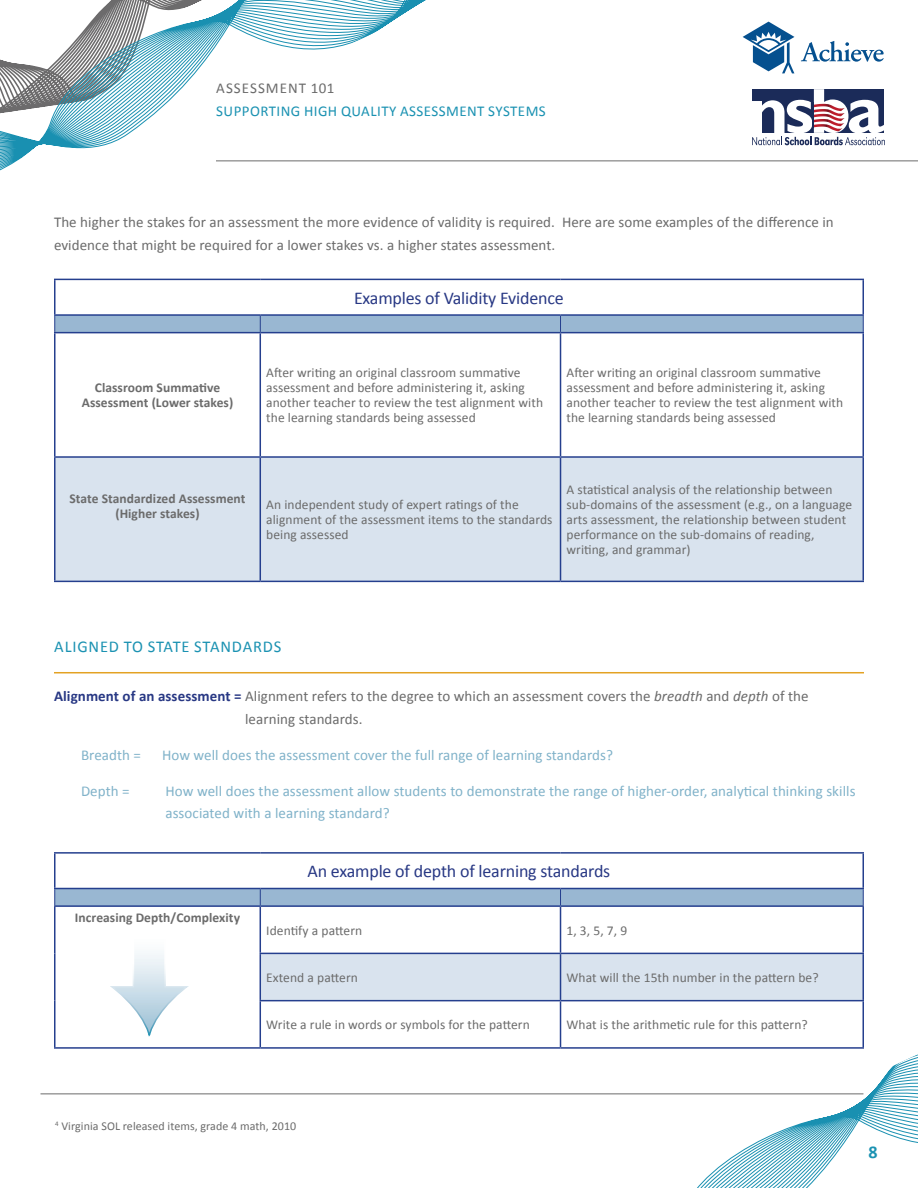
<style>
.page{position:relative;width:918px;height:1188px;background:#fff}
.page>*{position:absolute;margin:0;border:0;box-sizing:border-box;transform-origin:0 0}
.Head{font:18px "Calibri";letter-spacing:-.01em;color:#283884}
.t1{font:700 18px "Calibri";color:#1b92b2}
.Heading_2{font:16.5px "Calibri";letter-spacing:.05em;color:#1b92b2}
.Text{font:15px/22.5px "Calibri";letter-spacing:.005em;color:#6b6b6b}
.Text-2{font:15px/22.5px "Calibri";letter-spacing:.005em;color:#80b2c9}
.t2{font:15px "Calibri";letter-spacing:.03em;color:#1b92b2}
.Text-3{font:15px "Calibri";letter-spacing:.07em;color:#6b6b6b}
.Text-4{font:13.5px/15px "Calibri";letter-spacing:.005em;color:#6b6b6b}
.Text-5{font:700 13.5px/15px "Calibri";letter-spacing:.005em;color:#6b6b6b;text-align:center}
.foot_note{font:12px "Calibri";letter-spacing:.005em;color:#6b6b6b}
.s1{font-weight:700;color:#283884}
.s2{font-style:italic}
</style>
<div class="page">
<hr style="left:216px;top:160px;width:702px;height:1px;background:#6b6b6b">
<hr style="left:40px;top:1094px;width:823px;height:1px;background:#6b6b6b">
<svg style="left:0;top:0;width:534px;height:171px"></svg>
<svg style="left:801px;top:41px;width:83px;height:21px"></svg>
<svg style="left:743px;top:22px;width:51px;height:51px"></svg>
<svg style="left:752px;top:89px;width:133px;height:56px"></svg>
<div style="left:56px;top:458px;width:806px;height:123px;background:#d9e3ee"></div>
<hr style="left:54px;top:279px;width:206px;height:1px;background:#253f8e">
<hr style="left:54px;top:280px;width:2px;height:34px;background:#253f8e">
<hr style="left:260px;top:279px;width:301px;height:1px;background:#253f8e">
<hr style="left:561px;top:279px;width:303px;height:1px;background:#253f8e">
<hr style="left:862px;top:280px;width:2px;height:34px;background:#253f8e">
<hr style="left:54px;top:333px;width:2px;height:123px;background:#253f8e">
<hr style="left:260px;top:333px;width:1px;height:123px;background:#253f8e">
<hr style="left:560px;top:333px;width:1px;height:123px;background:#253f8e">
<hr style="left:862px;top:333px;width:2px;height:123px;background:#253f8e">
<hr style="left:54px;top:456px;width:206px;height:2px;background:#253f8e">
<hr style="left:54px;top:458px;width:2px;height:123px;background:#253f8e">
<hr style="left:260px;top:458px;width:1px;height:123px;background:#253f8e">
<hr style="left:560px;top:458px;width:1px;height:123px;background:#253f8e">
<hr style="left:862px;top:458px;width:2px;height:123px;background:#253f8e">
<hr style="left:54px;top:581px;width:206px;height:1px;background:#253f8e">
<hr style="left:260px;top:581px;width:301px;height:1px;background:#253f8e">
<hr style="left:561px;top:581px;width:303px;height:1px;background:#253f8e">
<hr style="left:54px;top:314px;width:206px;height:2px;background:#253f8e">
<hr style="left:260px;top:314px;width:301px;height:2px;background:#253f8e">
<hr style="left:561px;top:314px;width:303px;height:2px;background:#253f8e">
<hr style="left:260px;top:456px;width:301px;height:2px;background:#253f8e">
<hr style="left:561px;top:456px;width:303px;height:2px;background:#253f8e">
<svg style="left:54px;top:315px;width:810px;height:18px;background:#8caaca"></svg>
<hr style="left:54px;top:672px;width:810px;height:1px;background:#e3a223">
<svg style="left:260px;top:922px;width:658px;height:266px"></svg>
<hr style="left:54px;top:852px;width:206px;height:2px;background:#253f8e">
<hr style="left:54px;top:854px;width:2px;height:34px;background:#253f8e">
<hr style="left:260px;top:852px;width:301px;height:2px;background:#253f8e">
<hr style="left:561px;top:852px;width:303px;height:2px;background:#253f8e">
<hr style="left:862px;top:854px;width:2px;height:34px;background:#253f8e">
<hr style="left:54px;top:907px;width:2px;height:46px;background:#253f8e">
<hr style="left:260px;top:907px;width:1px;height:46px;background:#253f8e">
<hr style="left:560px;top:907px;width:1px;height:46px;background:#253f8e">
<hr style="left:862px;top:907px;width:2px;height:46px;background:#253f8e">
<hr style="left:54px;top:953px;width:2px;height:48px;background:#253f8e">
<hr style="left:260px;top:954px;width:1px;height:46px;background:#253f8e">
<hr style="left:560px;top:954px;width:1px;height:46px;background:#253f8e">
<hr style="left:862px;top:954px;width:2px;height:46px;background:#253f8e">
<hr style="left:54px;top:1001px;width:2px;height:46px;background:#253f8e">
<hr style="left:260px;top:1000px;width:301px;height:1px;background:#253f8e">
<hr style="left:260px;top:1001px;width:1px;height:46px;background:#253f8e">
<hr style="left:561px;top:1000px;width:303px;height:1px;background:#253f8e">
<hr style="left:560px;top:1001px;width:1px;height:46px;background:#253f8e">
<hr style="left:862px;top:1001px;width:2px;height:46px;background:#253f8e">
<hr style="left:54px;top:1047px;width:206px;height:2px;background:#253f8e">
<hr style="left:260px;top:1047px;width:301px;height:2px;background:#253f8e">
<hr style="left:561px;top:1047px;width:303px;height:2px;background:#253f8e">
<hr style="left:54px;top:888px;width:206px;height:1px;background:#253f8e">
<hr style="left:260px;top:888px;width:301px;height:1px;background:#253f8e">
<hr style="left:561px;top:888px;width:303px;height:1px;background:#253f8e">
<hr style="left:54px;top:905px;width:206px;height:2px;background:#253f8e">
<hr style="left:260px;top:905px;width:301px;height:2px;background:#253f8e">
<hr style="left:561px;top:905px;width:303px;height:2px;background:#253f8e">
<hr style="left:260px;top:953px;width:301px;height:1px;background:#253f8e">
<hr style="left:561px;top:953px;width:303px;height:1px;background:#253f8e">
<svg style="left:54px;top:889px;width:810px;height:17px;background:#92b0ce"></svg>
<svg style="left:110px;top:953px;width:78px;height:84px"></svg>
<p class="Text-3" style="left:216px;top:79px;width:120px">ASSESSMENT 101</p>
<p class="t2" style="left:216px;top:102px;width:331px">SUPPORTING HIGH QUALITY ASSESSMENT SYSTEMS</p>
<p class="Text" style="left:54px;top:211px;width:781px">The higher the stakes for an assessment the more evidence of validity is required. Here are some examples of the difference in evidence that might be required for a lower stakes vs. a higher states assessment.</p>
<p class="Head" style="left:354px;top:287px;width:211px">Examples of Validity Evidence</p>
<p class="Text-5" style="left:82px;top:380px;width:153px">Classroom Summative<br>Assessment (Lower stakes)</p>
<p class="Text-4" style="left:266px;top:365px;width:278px">After writing an original classroom summative assessment and before administering it, asking another teacher to review the test alignment with the learning standards being assessed</p>
<p class="Text-4" style="left:567px;top:365px;width:278px">After writing an original classroom summative assessment and before administering it, asking another teacher to review the test alignment with the learning standards being assessed</p>
<p class="Text-5" style="left:70px;top:491px;width:177px">State Standardized Assessment (Higher stakes)</p>
<p class="Text-4" style="left:266px;top:497px;width:288px">An independent study of expert ratings of the alignment of the assessment items to the standards being assessed</p>
<p class="Text-4" style="left:567px;top:482px;width:287px">A statistical analysis of the relationship between sub-domains of the assessment (e.g., on a language arts assessment, the relationship between student performance on the sub-domains of reading, writing, and grammar)</p>
<p class="Heading_2" style="left:54px;top:636px;width:229px">ALIGNED TO STATE STANDARDS</p>
<p class="Text" style="left:245px;top:685px;width:565px;text-indent:-191px"><span class="s1">Alignment of an assessment =</span> Alignment refers to the degree to which an assessment covers the <span class="s2">breadth</span> and <span class="s2">depth</span> of the learning standards.</p>
<p class="Text-2" style="left:81px;top:744px;width:62px">Breadth =</p>
<p class="Text-2" style="left:162px;top:744px;width:453px">How well does the assessment cover the full range of learning standards?</p>
<p class="Text-2" style="left:81px;top:780px;width:50px">Depth =</p>
<p class="Text-2" style="left:165px;top:780px;width:692px">How well does the assessment allow students to demonstrate the range of higher-order, analytical thinking skills associated with a learning standard?</p>
<p class="Text-5" style="left:75px;top:910px;width:167px">Increasing Depth/Complexity</p>
<p class="Head" style="left:308px;top:860px;width:304px">An example of depth of learning standards</p>
<p class="Text-4" style="left:266px;top:923px;width:97px">Identify a pattern</p>
<p class="Text-4" style="left:567px;top:923px;width:62px">1, 3, 5, 7, 9</p>
<p class="Text-4" style="left:266px;top:970px;width:93px">Extend a pattern</p>
<p class="Text-4" style="left:567px;top:970px;width:254px">What will the 15th number in the pattern be?</p>
<p class="Text-4" style="left:266px;top:1017px;width:265px">Write a rule in words or symbols for the pattern</p>
<p class="Text-4" style="left:567px;top:1017px;width:243px">What is the arithmetic rule for this pattern?</p>
<p class="foot_note" style="left:55px;top:1118px;width:243px"><sup>4</sup> Virginia SOL released items, grade 4 math, 2010</p>
<h1 class="t1" style="left:868px;top:1141px;width:11px">8</h1>
</div>
